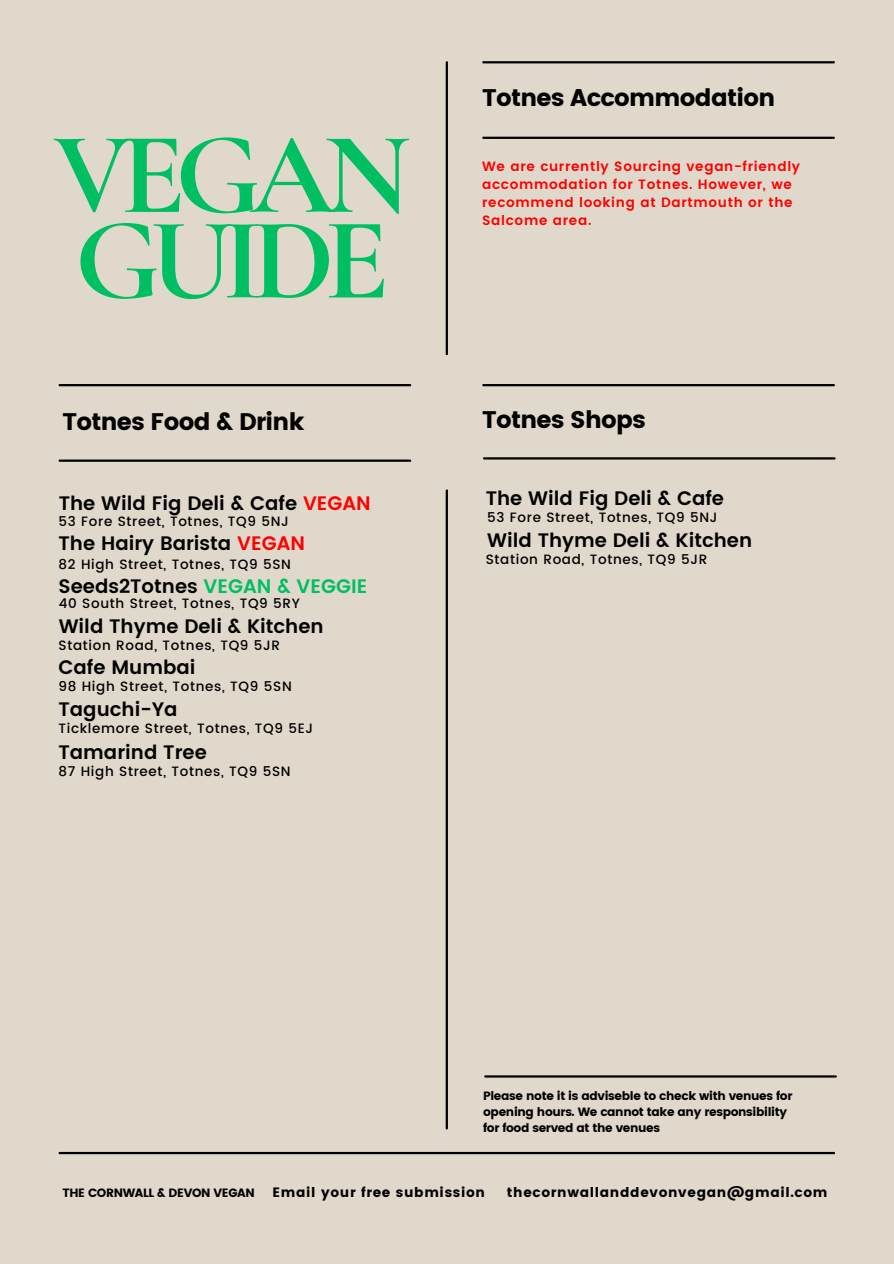
<style>
.page{position:relative;width:894px;height:1264px;background:#fff}
.page>*{position:absolute;margin:0;border:0;box-sizing:border-box;transform-origin:0 0}
.t1{font:700 117px "Cormorant Garamond";letter-spacing:-.085em;color:#00bf63}
.t2{font:24px "Poppins";letter-spacing:-.03em;color:#000}
.t3{font:600 19.5px "Poppins";color:#000}
.t4{font:500 13.5px "Poppins";letter-spacing:.05em;color:#000}
.t5{font:600 13.5px/18px "Poppins";letter-spacing:.05em;color:#f00}
.t6{font:13.5px "Poppins";letter-spacing:.05em;color:#000}
.t7{font:12px/16px "Poppins";letter-spacing:-.03em;color:#000}
.s1{color:#f00}
.s2{color:#00bf63}
</style>
<div class="page">
<div style="left:0;top:0;width:893px;height:1263px;background:#e0d8cb"></div>
<hr style="left:60px;top:384px;width:350px;height:2px;background:#000">
<hr style="left:483px;top:61px;width:350px;height:2px;background:#000">
<hr style="left:485px;top:1075px;width:350px;height:2px;background:#000">
<hr style="left:60px;top:1151px;width:773px;height:3px;background:#000">
<hr style="left:60px;top:459px;width:350px;height:3px;background:#000">
<hr style="left:483px;top:137px;width:350px;height:2px;background:#000">
<hr style="left:445px;top:62px;width:3px;height:292px;background:#000">
<hr style="left:445px;top:490px;width:3px;height:638px;background:#000">
<hr style="left:483px;top:384px;width:350px;height:2px;background:#000">
<hr style="left:484px;top:457px;width:350px;height:2px;background:#000">
<p class="t1" style="left:54px;top:104px;width:358px">VEGAN</p>
<p class="t1" style="left:75px;top:189px;width:316px">GUIDE</p>
<p class="t2" style="left:62px;top:408px;width:243px">Totnes Food &amp; Drink</p>
<p class="t3" style="left:59px;top:491px;width:313px">The Wild Fig Deli &amp; Cafe <span class="s1">VEGAN</span></p>
<p class="t4" style="left:58px;top:513px;width:232px">53 Fore Street, Totnes, TQ9 5NJ</p>
<p class="t3" style="left:58px;top:532px;width:248px">The Hairy Barista <span class="s1">VEGAN</span></p>
<p class="t4" style="left:58px;top:557px;width:234px">82 High Street, Totnes, TQ9 5SN</p>
<p class="t3" style="left:58px;top:575px;width:310px">Seeds2Totnes <span class="s2">VEGAN &amp; VEGGIE</span></p>
<p class="t4" style="left:59px;top:596px;width:243px">40 South Street, Totnes, TQ9 5RY</p>
<p class="t3" style="left:59px;top:615px;width:266px">Wild Thyme Deli &amp; Kitchen</p>
<p class="t4" style="left:58px;top:637px;width:223px">Station Road, Totnes, TQ9 5JR</p>
<p class="t3" style="left:58px;top:656px;width:138px">Cafe Mumbai</p>
<p class="t4" style="left:58px;top:678px;width:235px">98 High Street, Totnes, TQ9 5SN</p>
<p class="t3" style="left:58px;top:698px;width:121px">Taguchi-Ya</p>
<p class="t4" style="left:58px;top:720px;width:256px">Ticklemore Street, Totnes, TQ9 5EJ</p>
<p class="t3" style="left:58px;top:740px;width:150px">Tamarind Tree</p>
<p class="t4" style="left:58px;top:763px;width:234px">87 High Street, Totnes, TQ9 5SN</p>
<p class="t2" style="left:482px;top:84px;width:294px">Totnes Accommodation</p>
<p class="t5" style="left:482px;top:158px;width:319px">We are currently Sourcing vegan-friendly accommodation for Totnes. However, we recommend looking at Dartmouth or the Salcome area.</p>
<p class="t2" style="left:482px;top:406px;width:165px">Totnes Shops</p>
<p class="t3" style="left:485px;top:487px;width:240px">The Wild Fig Deli &amp; Cafe</p>
<p class="t4" style="left:487px;top:510px;width:232px">53 Fore Street, Totnes, TQ9 5NJ</p>
<p class="t3" style="left:487px;top:529px;width:266px">Wild Thyme Deli &amp; Kitchen</p>
<p class="t4" style="left:485px;top:551px;width:223px">Station Road, Totnes, TQ9 5JR</p>
<p class="t7" style="left:483px;top:1088px;width:311px">Please note it is adviseble to check with venues for opening hours. We cannot take any responsibility for food served at the venues</p>
<p class="t7" style="left:62px;top:1184px;width:194px">THE CORNWALL &amp; DEVON VEGAN</p>
<p class="t6" style="left:272px;top:1183px;width:214px">Email your free submission</p>
<p class="t6" style="left:507px;top:1183px;width:322px">thecornwallanddevonvegan@gmail.com</p>
</div>
